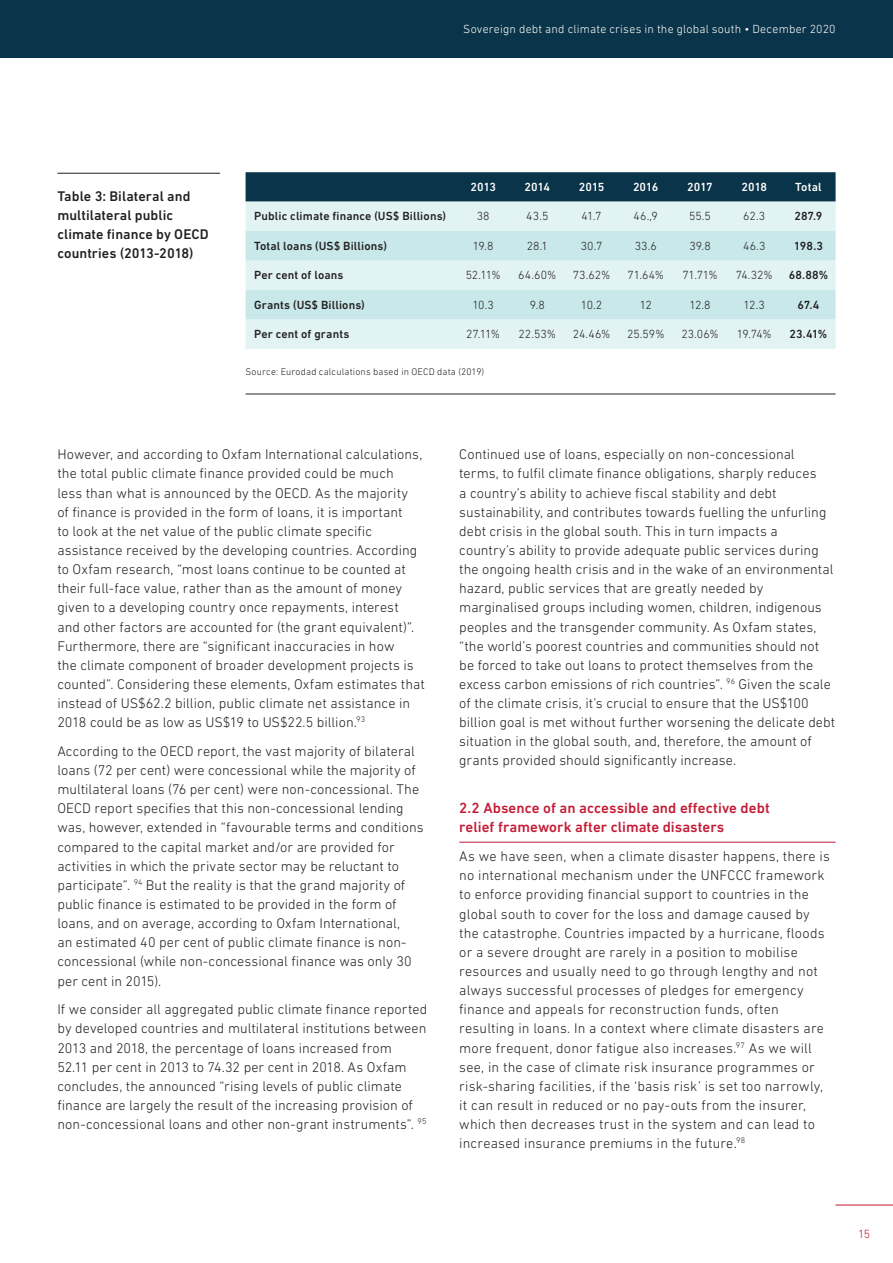
<style>
.page{position:relative;width:893px;height:1263px;background:#fff}
.page>*{position:absolute;margin:0;border:0;box-sizing:border-box;transform-origin:0 0}
.t1{font:500 15px/19.2px "DIN Next LT Pro";letter-spacing:.005em;color:#c51a35}
.t2{font:300 14.25px/19.2px "DIN Next LT Pro";letter-spacing:.005em;color:#231f20}
.t3{font:500 14.25px/19.2px "DIN Next LT Pro";letter-spacing:.005em;color:#231f20}
.t4{font:300 12px "DIN Next LT Pro";letter-spacing:-.005em;color:#231f20}
.t5{font:500 12px "DIN Next LT Pro";letter-spacing:.01em;color:#231f20}
.t6{font:300 12px "DIN Next LT Pro";letter-spacing:.015em;color:#fff}
.t7{font:500 12px "DIN Next LT Pro";letter-spacing:-.025em;color:#fff}
.t8{font:300 12px "DIN Next LT Pro";color:#c51a35}
.t9{font:300 9.75px "DIN Next LT Pro";letter-spacing:.02em;color:#231f20}
</style>
<div class="page">
<hr style="left:836px;top:1205px;width:57px;height:1px;background:#c51a35">
<div style="left:0;top:0;width:893px;height:57px;background:#0a3449"></div>
<hr style="left:57px;top:173px;width:163px;height:1px;background:#231f20">
<hr style="left:246px;top:394px;width:590px;height:1px;background:#231f20">
<div style="left:246px;top:172px;width:590px;height:30px;background:#0a3449"></div>
<div style="left:246px;top:202px;width:590px;height:147px;background:#e2f3f4"></div>
<svg style="left:246px;top:231px;width:590px;height:88px;background:#d0ebed"></svg>
<hr style="left:459px;top:842px;width:377px;height:1px;background:#c51a35">
<p class="t6" style="left:463px;top:22px;width:374px">Sovereign debt and climate crises in the global south • December 2020</p>
<p class="t3" style="left:57px;top:186px;width:153px">Table 3: Bilateral and multilateral public climate finance by OECD countries (2013-2018)</p>
<p class="t7" style="left:470px;top:180px;width:27px">2013</p>
<p class="t7" style="left:525px;top:180px;width:27px">2014</p>
<p class="t7" style="left:579px;top:180px;width:27px">2015</p>
<p class="t7" style="left:633px;top:180px;width:27px">2016</p>
<p class="t7" style="left:687px;top:180px;width:27px">2017</p>
<p class="t7" style="left:741px;top:180px;width:27px">2018</p>
<p class="t7" style="left:795px;top:180px;width:28px">Total</p>
<p class="t5" style="left:254px;top:209px;width:194px">Public climate finance (US$ Billions)</p>
<p class="t4" style="left:477px;top:209px;width:14px">38</p>
<p class="t4" style="left:526px;top:209px;width:24px">43.5</p>
<p class="t4" style="left:581px;top:209px;width:22px">41.7</p>
<p class="t4" style="left:634px;top:209px;width:26px">46.,9</p>
<p class="t4" style="left:689px;top:209px;width:23px">55.5</p>
<p class="t4" style="left:743px;top:209px;width:23px">62.3</p>
<p class="t5" style="left:794px;top:209px;width:30px">287.9</p>
<p class="t5" style="left:254px;top:239px;width:134px">Total loans (US$ Billions)</p>
<p class="t4" style="left:473px;top:239px;width:22px">19.8</p>
<p class="t4" style="left:527px;top:239px;width:23px">28.1</p>
<p class="t4" style="left:581px;top:239px;width:23px">30.7</p>
<p class="t4" style="left:635px;top:239px;width:24px">33.6</p>
<p class="t4" style="left:689px;top:239px;width:23px">39.8</p>
<p class="t4" style="left:743px;top:239px;width:24px">46.3</p>
<p class="t5" style="left:794px;top:239px;width:31px">198.3</p>
<p class="t5" style="left:254px;top:268px;width:91px">Per cent of loans</p>
<p class="t4" style="left:466px;top:268px;width:36px">52.11%</p>
<p class="t4" style="left:518px;top:268px;width:40px">64.60%</p>
<p class="t4" style="left:573px;top:268px;width:39px">73.62%</p>
<p class="t4" style="left:627px;top:268px;width:38px">71.64%</p>
<p class="t4" style="left:682px;top:268px;width:37px">71.71%</p>
<p class="t4" style="left:736px;top:268px;width:39px">74.32%</p>
<p class="t5" style="left:789px;top:268px;width:41px">68.88%</p>
<p class="t5" style="left:254px;top:298px;width:112px">Grants (US$ Billions)</p>
<p class="t4" style="left:472px;top:298px;width:23px">10.3</p>
<p class="t4" style="left:530px;top:298px;width:16px">9.8</p>
<p class="t4" style="left:581px;top:298px;width:23px">10.2</p>
<p class="t4" style="left:640px;top:298px;width:14px">12</p>
<p class="t4" style="left:689px;top:298px;width:23px">12.8</p>
<p class="t4" style="left:744px;top:298px;width:23px">12.3</p>
<p class="t5" style="left:798px;top:298px;width:23px">67.4</p>
<p class="t5" style="left:254px;top:327px;width:97px">Per cent of grants</p>
<p class="t4" style="left:466px;top:327px;width:35px">27.11%</p>
<p class="t4" style="left:519px;top:327px;width:39px">22.53%</p>
<p class="t4" style="left:573px;top:327px;width:39px">24.46%</p>
<p class="t4" style="left:627px;top:327px;width:39px">25.59%</p>
<p class="t4" style="left:681px;top:327px;width:39px">23.06%</p>
<p class="t4" style="left:737px;top:327px;width:36px">19.74%</p>
<p class="t5" style="left:790px;top:327px;width:39px">23.41%</p>
<p class="t9" style="left:246px;top:366px;width:240px">Source: Eurodad calculations based in OECD data (2019)</p>
<p class="t2" style="left:57px;top:445px;width:369px">However, and according to Oxfam International calculations, the total public climate finance provided could be much<br>less than what is announced by the OECD. As the majority<br>of finance is provided in the form of loans, it is important<br>to look at the net value of the public climate specific assistance received by the developing countries. According to Oxfam research, “most loans continue to be counted at their full-face value, rather than as the amount of money given to a developing country once repayments, interest and other factors are accounted for (the grant equivalent)”.<br>Furthermore, there are “significant inaccuracies in how<br>the climate component of broader development projects is counted”. Considering these elements, Oxfam estimates that instead of US$62.2 billion, public climate net assistance in 2018 could be as low as US$19 to US$22.5 billion.<sup>93</sup></p>
<p class="t2" style="left:57px;top:741px;width:368px">According to the OECD report, the vast majority of bilateral loans (72 per cent) were concessional while the majority of multilateral loans (76 per cent) were non-concessional. The OECD report specifies that this non-concessional lending was, however, extended in “favourable terms and conditions compared to the capital market and/or are provided for activities in which the private sector may be reluctant to participate”. <sup>94</sup> But the reality is that the grand majority of public finance is estimated to be provided in the form of loans, and on average, according to Oxfam International,<br>an estimated 40 per cent of public climate finance is non&shy;concessional (while non-concessional finance was only 30 per cent in 2015).</p>
<p class="t2" style="left:57px;top:1000px;width:372px">If we consider all aggregated public climate finance reported by developed countries and multilateral institutions between 2013 and 2018, the percentage of loans increased from<br>52.11 per cent in 2013 to 74.32 per cent in 2018. As Oxfam concludes, the announced “rising levels of public climate finance are largely the result of the increasing provision of non-concessional loans and other non-grant instruments”. <sup>95</sup></p>
<p class="t2" style="left:459px;top:445px;width:377px">Continued use of loans, especially on non-concessional terms, to fulfil climate finance obligations, sharply reduces<br>a country’s ability to achieve fiscal stability and debt sustainability, and contributes towards fuelling the unfurling debt crisis in the global south. This in turn impacts a country’s ability to provide adequate public services during the ongoing health crisis and in the wake of an environmental hazard, public services that are greatly needed by marginalised groups including women, children, indigenous peoples and the transgender community. As Oxfam states, “the world’s poorest countries and communities should not be forced to take out loans to protect themselves from the excess carbon emissions of rich countries”. <sup>96</sup> Given the scale of the climate crisis, it’s crucial to ensure that the US$100 billion goal is met without further worsening the delicate debt situation in the global south, and, therefore, the amount of grants provided should significantly increase.</p>
<p class="t1" style="left:459px;top:798px;width:312px">2.2 Absence of an accessible and effective debt relief framework after climate disasters</p>
<p class="t2" style="left:459px;top:846px;width:372px">As we have seen, when a climate disaster happens, there is no international mechanism under the UNFCCC framework to enforce providing financial support to countries in the global south to cover for the loss and damage caused by the catastrophe. Countries impacted by a hurricane, floods or a severe drought are rarely in a position to mobilise resources and usually need to go through lengthy and not always successful processes of pledges for emergency finance and appeals for reconstruction funds, often resulting in loans. In a context where climate disasters are more frequent, donor fatigue also increases.<sup>97</sup> As we will see, in the case of climate risk insurance programmes or risk-sharing facilities, if the ‘basis risk’ is set too narrowly, it can result in reduced or no pay-outs from the insurer, which then decreases trust in the system and can lead to increased insurance premiums in the future.<sup>98</sup></p>
<p class="t8" style="left:858px;top:1227px;width:14px">15</p>
</div>
